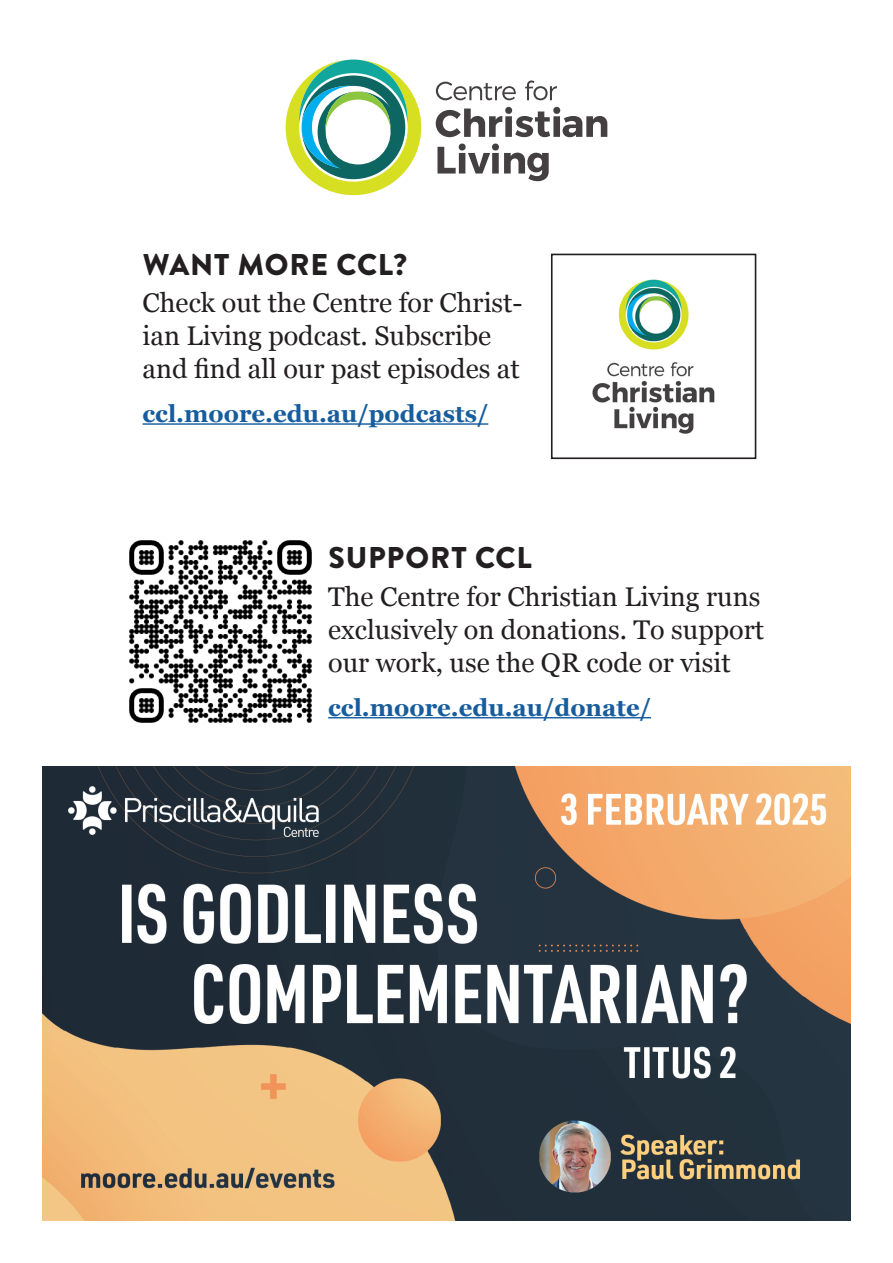
<style>
.page{position:relative;width:893px;height:1263px;background:#fff}
.page>*{position:absolute;margin:0;border:0;box-sizing:border-box;transform-origin:0 0}
.Back_cover_heading{font:900 30px "Brandon Grotesque";letter-spacing:.025em;color:#231f20}
.Podcast_text{font:27px/33px "Georgia";color:#231f20}
.Back_cover_URL{font:700 24px "Georgia";color:#175d9e}
</style>
<div class="page">
<svg style="left:436px;top:82px;width:80px;height:18px"></svg>
<svg style="left:525px;top:80px;width:32px;height:20px"></svg>
<svg style="left:436px;top:107px;width:171px;height:30px"></svg>
<svg style="left:437px;top:144px;width:112px;height:37px"></svg>
<svg style="left:286px;top:60px;width:135px;height:135px"></svg>
<hr style="left:143px;top:423px;width:345px;height:2px;background:#175d9e">
<img style="left:592px;top:279px;width:123px;height:155px">
<div style="left:551px;top:254px;width:205px;height:205px;border:2px solid #231f20"></div>
<hr style="left:328px;top:717px;width:323px;height:1px;background:#175d9e">
<img style="left:129px;top:540px;width:183px;height:183px">
<img style="left:43px;top:766px;width:807px;height:454px">
<p class="Back_cover_heading" style="left:143px;top:243px;width:266px">WANT MORE CCL?</p>
<p class="Podcast_text" style="left:143px;top:285px;width:382px">Check out the Centre for Christ&shy;ian Living podcast. Subscribe and find all our past episodes at</p>
<p class="Back_cover_URL" style="left:143px;top:395px;width:347px">ccl.moore.edu.au/podcasts/</p>
<p class="Back_cover_heading" style="left:328px;top:537px;width:205px">SUPPORT CCL</p>
<p class="Podcast_text" style="left:328px;top:579px;width:438px">The Centre for Christian Living runs exclusively on donations. To support our work, use the QR code or visit</p>
<p class="Back_cover_URL" style="left:328px;top:689px;width:324px">ccl.moore.edu.au/donate/</p>
</div>
